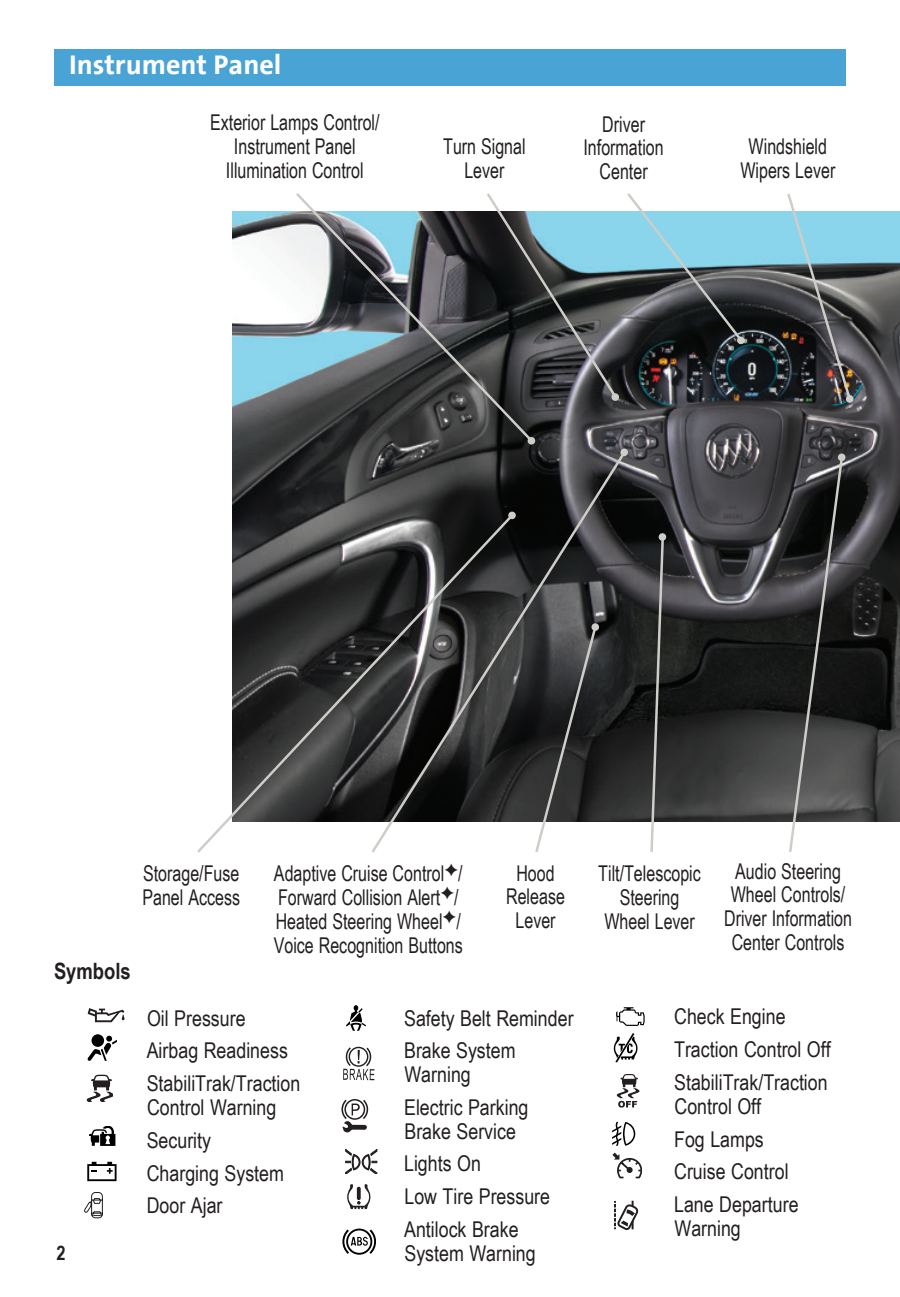
<style>
.page{position:relative;width:900px;height:1297px;background:#fff}
.page>*{position:absolute;margin:0;border:0;box-sizing:border-box;transform-origin:0 0}
._2010_buick_subherad{font:700 27.5px "GM Sans";color:#fff}
.get_to_know_BOLD_9_5{font:700 22.5px "Arial Narrow";color:#231f20}
.dash_callout{font:21.75px/23.8px "Arial Narrow";color:#231f20;text-align:center;scale:.9 1}
.symbols{font:21.75px/23.8px "Arial Narrow";color:#231f20}
.t1{font:700 20px "Arial Narrow";color:#231f20}
</style>
<div class="page">
<div style="left:54px;top:49px;width:792px;height:36px;background:#4aa3d5"></div>
<img style="left:232px;top:211px;width:668px;height:610px">
<svg style="left:88px;top:1008px;width:36px;height:13px"></svg>
<svg style="left:87px;top:1035px;width:29px;height:25px"></svg>
<div style="left:92px;top:1033px;width:12px;height:13px;background:#000;border-radius:50%"></div>
<svg style="left:87px;top:1074px;width:26px;height:26px"></svg>
<svg style="left:89px;top:1126px;width:26px;height:19px"></svg>
<svg style="left:87px;top:1161px;width:30px;height:19px"></svg>
<svg style="left:84px;top:1192px;width:19px;height:25px"></svg>
<svg style="left:346px;top:1005px;width:20px;height:25px"></svg>
<svg style="left:343px;top:1046px;width:32px;height:33px"></svg>
<svg style="left:341px;top:1099px;width:27px;height:33px"></svg>
<svg style="left:346px;top:1149px;width:31px;height:24px"></svg>
<svg style="left:347px;top:1184px;width:23px;height:24px"></svg>
<svg style="left:342px;top:1228px;width:33px;height:26px"></svg>
<svg style="left:616px;top:1007px;width:29px;height:18px"></svg>
<svg style="left:614px;top:1033px;width:24px;height:28px"></svg>
<svg style="left:617px;top:1074px;width:22px;height:33px"></svg>
<svg style="left:612px;top:1121px;width:23px;height:24px"></svg>
<svg style="left:612px;top:1152px;width:30px;height:25px"></svg>
<svg style="left:614px;top:1200px;width:25px;height:29px"></svg>
<svg style="left:293px;top:193px;width:242px;height:251px;background:#666e72"></svg>
<svg style="left:527px;top:436px;width:9px;height:9px"></svg>
<svg style="left:484px;top:193px;width:134px;height:206px;background:#59666b"></svg>
<div style="left:611px;top:393px;width:8px;height:8px;background:#cecdc8;border-radius:50%"></div>
<svg style="left:625px;top:193px;width:119px;height:149px;background:#718e97"></svg>
<div style="left:737px;top:336px;width:8px;height:8px;background:#cecdc8;border-radius:50%"></div>
<svg style="left:785px;top:193px;width:68px;height:210px;background:#68797f"></svg>
<div style="left:846px;top:395px;width:8px;height:8px;background:#cecdc8;border-radius:50%"></div>
<svg style="left:197px;top:511px;width:172px;height:342px"></svg>
<svg style="left:620px;top:448px;width:9px;height:8px"></svg>
<svg style="left:369px;top:449px;width:259px;height:404px;background:#404041"></svg>
<svg style="left:787px;top:453px;width:59px;height:399px;background:#464647"></svg>
<svg style="left:658px;top:532px;width:9px;height:9px"></svg>
<svg style="left:646px;top:534px;width:19px;height:318px;background:#4f504f"></svg>
<svg style="left:591px;top:622px;width:9px;height:9px"></svg>
<svg style="left:533px;top:623px;width:65px;height:230px;background:#4e4f4f"></svg>
<p class="_2010_buick_subherad" style="left:69px;top:49px;width:214px">Instrument Panel</p>
<p class="dash_callout" style="left:210px;top:110px;width:190px">Exterior Lamps Control/<br>Instrument Panel<br>Illumination Control</p>
<p class="dash_callout" style="left:443px;top:133px;width:93px">Turn Signal<br>Lever</p>
<p class="dash_callout" style="left:583px;top:111px;width:91px">Driver<br>Information<br>Center</p>
<p class="dash_callout" style="left:740px;top:133px;width:107px">Windshield<br>Wipers Lever</p>
<p class="get_to_know_BOLD_9_5" style="left:54px;top:954px;width:78px">Symbols</p>
<p class="t1" style="left:57px;top:1237px;width:11px">2</p>
<p class="dash_callout" style="left:142px;top:860px;width:110px;text-align:left">Storage/Fuse<br>Panel Access</p>
<p class="dash_callout" style="left:274px;top:860px;width:212px;text-align:left">Adaptive Cruise Control /<br>Forward Collision Alert /<br>Heated Steering Wheel /<br>Voice Recognition Buttons</p>
<p class="dash_callout" style="left:724px;top:858px;width:144px">Audio Steering<br>Wheel Controls/<br>Driver Information<br>Center Controls</p>
<p class="dash_callout" style="left:506px;top:859px;width:67px">Hood<br>Release<br>Lever</p>
<p class="dash_callout" style="left:598px;top:860px;width:115px">Tilt/Telescopic<br>Steering<br>Wheel Lever</p>
<p class="symbols" style="left:147px;top:1005px;width:100px">Oil Pressure</p>
<p class="symbols" style="left:147px;top:1037px;width:143px">Airbag Readiness</p>
<p class="symbols" style="left:147px;top:1070px;width:155px">StabiliTrak/Traction<br>Control Warning</p>
<p class="symbols" style="left:147px;top:1127px;width:66px">Security</p>
<p class="symbols" style="left:147px;top:1159px;width:139px">Charging System</p>
<p class="symbols" style="left:147px;top:1192px;width:77px">Door Ajar</p>
<p class="symbols" style="left:404px;top:1004px;width:171px">Safety Belt Reminder</p>
<p class="symbols" style="left:404px;top:1037px;width:113px">Brake System<br>Warning</p>
<p class="symbols" style="left:404px;top:1094px;width:126px">Electric Parking<br>Brake Service</p>
<p class="symbols" style="left:404px;top:1150px;width:78px">Lights On</p>
<p class="symbols" style="left:404px;top:1183px;width:147px">Low Tire Pressure</p>
<p class="symbols" style="left:404px;top:1216px;width:133px">Antilock Brake<br>System Warning</p>
<p class="symbols" style="left:674px;top:1003px;width:113px">Check Engine</p>
<p class="symbols" style="left:674px;top:1036px;width:158px">Traction Control Off</p>
<p class="symbols" style="left:674px;top:1069px;width:155px">StabiliTrak/Traction<br>Control Off</p>
<p class="symbols" style="left:674px;top:1125px;width:91px">Fog Lamps</p>
<p class="symbols" style="left:674px;top:1158px;width:116px">Cruise Control</p>
<p class="symbols" style="left:674px;top:1191px;width:126px">Lane Departure<br>Warning</p>
</div>
